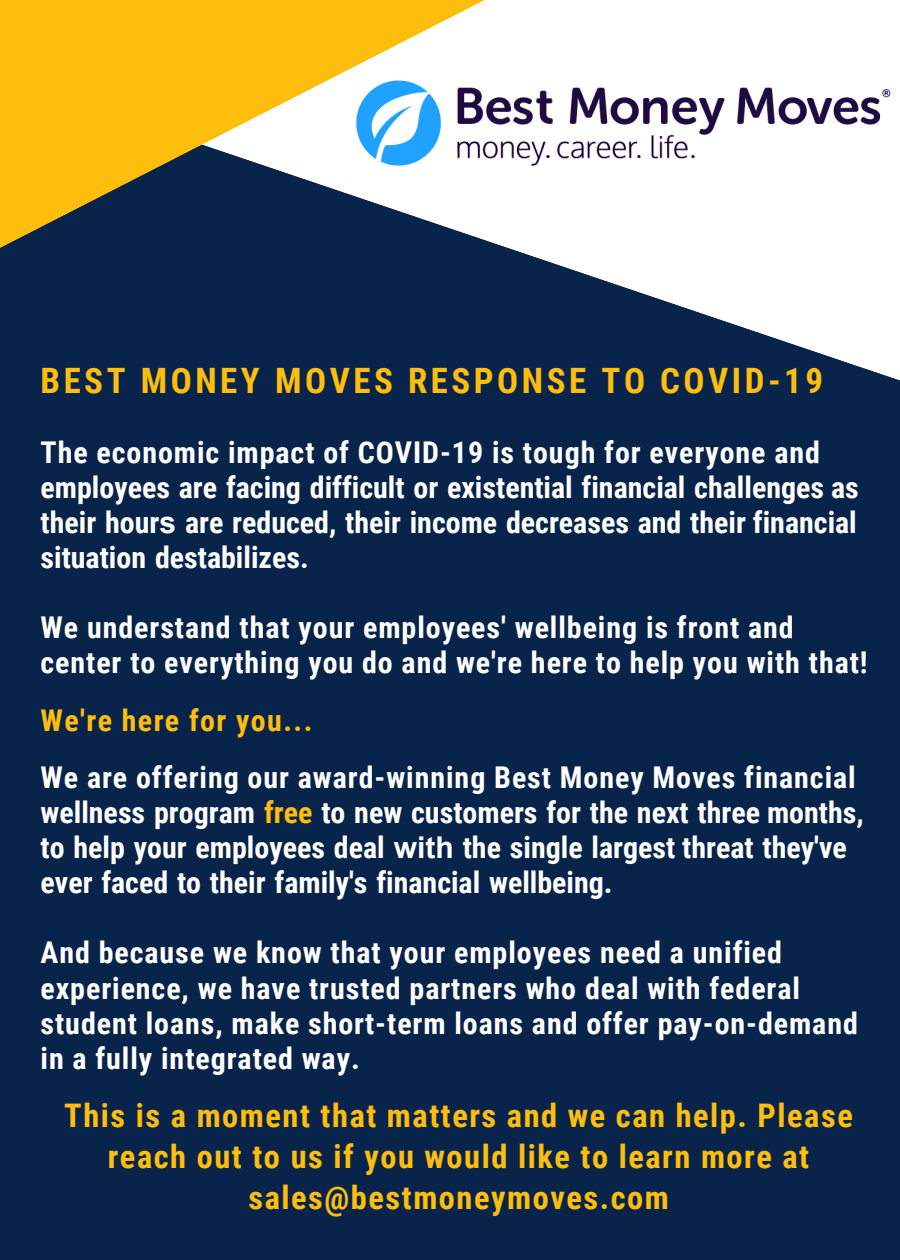
<style>
.page{position:relative;width:900px;height:1260px;background:#08244b}
.page>*{position:absolute;margin:0;border:0;box-sizing:border-box;transform-origin:0 0}
.t1{font:700 35px "Roboto Condensed";letter-spacing:.1em;color:#ffbd0d}
.t2{font:700 32.5px/41.2px "Roboto Condensed";letter-spacing:.045em;color:#ffbd0d;text-align:center}
.t3{font:700 30px/35px "Roboto Condensed";color:#fff}
.t4{font:700 30px/35px "Roboto Condensed";letter-spacing:.03em;color:#fff}
.t5{font:700 30px "Roboto Condensed";letter-spacing:.045em;color:#ffbd0d}
.s1{font-family:"Arial"}
.s2{color:#ffbd0d}
</style>
<div class="page">
<svg style="left:485px;top:0;width:415px;height:381px;fill:#fff"></svg>
<svg style="left:0;top:0;width:485px;height:248px;fill:#ffbd0d"></svg>
<img style="left:344px;top:69px;width:556px;height:107px">
<p class="t1" style="left:41px;top:361px;width:784px">BEST MONEY MOVES RESPONSE TO COVID-19</p>
<p class="t3" style="left:41px;top:435px;width:820px">The economic impact of COVID-19 is tough for everyone and employees are facing difficult or existential financial challenges as their hour<span class="s1">s</span> are reduced, their income decreases and their financial situation destabilizes.</p>
<p class="t4" style="left:41px;top:610px;width:829px">We understand that your employees' wellbeing is front and center to everything you do and we're here to help you with that!</p>
<p class="t5" style="left:41px;top:703px;width:273px">We're here for you...</p>
<p class="t3" style="left:41px;top:760px;width:825px">We are offering our award-winning Best Money Moves financial wellness program <span class="s2">free</span> to new customers for the next three months, to help your employees deal <span class="s1">with</span> the single largest threat they've ever faced to their family's financial wellbeing.</p>
<p class="t4" style="left:41px;top:936px;width:819px">And because we know that your employees need a unified experience, we have trusted partners who deal with federal student loans, make short-term loans and offer pay-on-demand in a fully integrated way.</p>
<p class="t2" style="left:64px;top:1095px;width:790px">This is a moment that matters and we can help. Please reach out to us if you would like to learn more at sales@bestmoneymoves.com</p>
</div>
